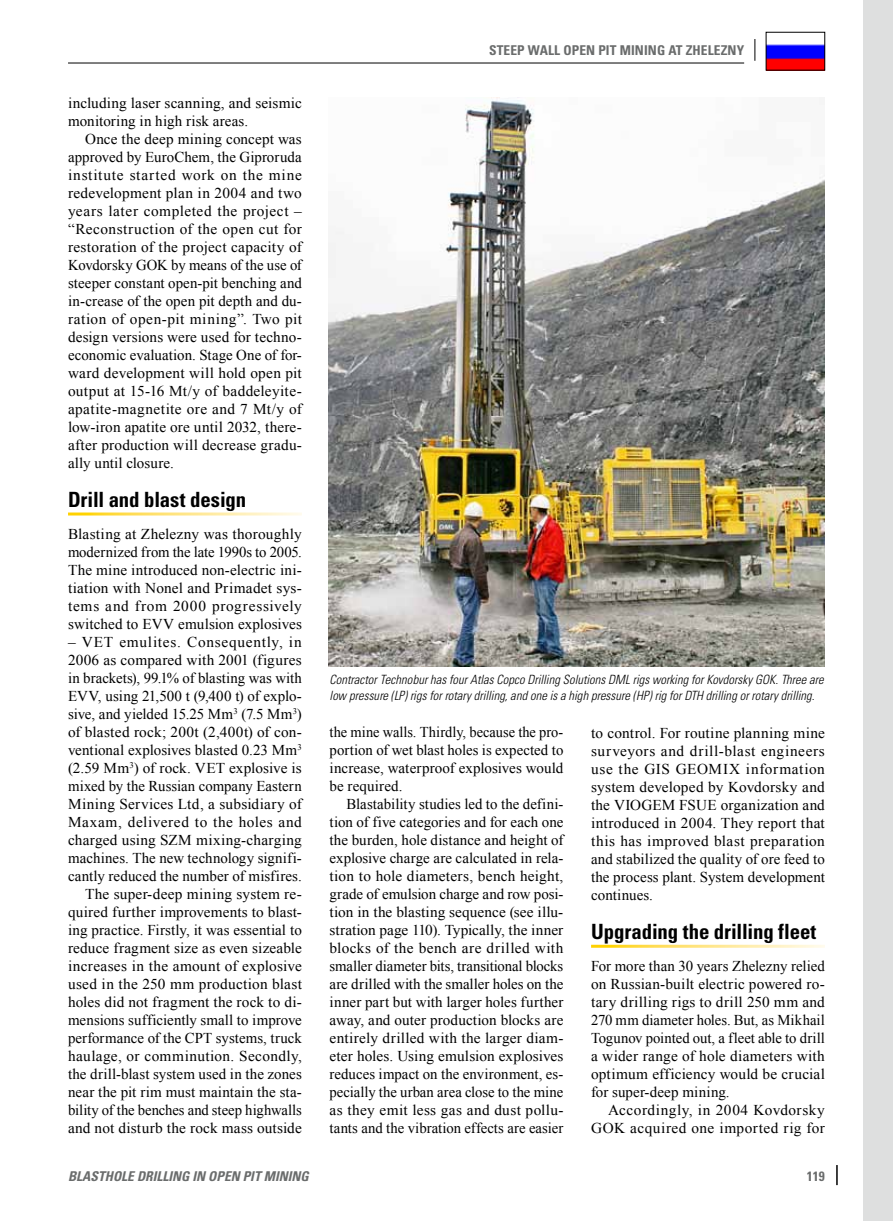
<style>
.page{position:relative;width:893px;height:1221px;background:#fff}
.page>*{position:absolute;margin:0;border:0;box-sizing:border-box;transform-origin:0 0}
.t1{font:700 condensed 21px "Univers";letter-spacing:-.005em;color:#000}
.t2{font:15px/18px "Times New Roman";letter-spacing:.01em;color:#000;text-align:justify}
.t3{font:15px/18px "Times New Roman";letter-spacing:.01em;color:#000;text-align:justify;scale:.96 1}
.t4{font:15px/18px "Times New Roman";letter-spacing:.03em;color:#000;text-align:right}
.t5{font:700 condensed 13.5px "Univers";letter-spacing:.005em;color:#6a6c6c}
.t6{font:italic 700 condensed 13.5px "Univers";color:#6a6c6c}
.t7{font:italic 300 condensed 12.75px/16.5px "Univers";letter-spacing:.005em;color:#000}
</style>
<div class="page">
<hr style="left:68px;top:63px;width:676px;height:1px;background:#000">
<svg style="left:754px;top:39px;width:1px;height:22px"></svg>
<svg style="left:837px;top:1165px;width:1px;height:19px"></svg>
<img style="left:768px;top:44px;width:55px;height:24px">
<div style="left:863px;top:0;width:30px;height:1220px;background:#dedfdf"></div>
<img style="left:329px;top:98px;width:496px;height:568px">
<p class="t2" style="left:68px;top:93px;width:235px">including laser scanning, and seismic monitoring in high risk areas.</p>
<p class="t2" style="left:68px;top:129px;width:235px;text-indent:17px">Once the deep mining concept was approved by EuroChem, the Giproruda institute started work on the mine redevelopment plan in 2004 and two years later completed the project – “Reconstruction of the open cut for restoration of the project capacity of Kovdorsky GOK by means of the use of steeper constant open-pit benching and in-crease of the open pit depth and du&shy;ration of open-pit mining”. Two pit design versions were used for techno&shy;economic evaluation. Stage One of for&shy;ward development will hold open pit output at 15-16 Mt/y of baddeleyite&shy;apatite-magnetite ore and 7 Mt/y of low-iron apatite ore until 2032, there&shy;after production will decrease gradu&shy;ally until closure.</p>
<h1 class="t1" style="left:68px;top:486px;width:180px">Drill and blast design</h1>
<p class="t2" style="left:68px;top:525px;width:235px">Blasting at Zhelezny was thoroughly modernized from the late 1990s to 2005.<br>The mine introduced non-electric ini&shy;tiation with Nonel and Primadet sys&shy;tems and from 2000 progressively switched to EVV emulsion explosives</p>
<p class="t2" style="left:68px;top:633px;width:235px;text-align:right">– VET emulites. Consequently, in 2006 as compared with 2001 (figures in brackets), 99.1% of blasting was with EVV, using 21,500 t (9,400 t) of explo&shy;sive, and yielded 15.25 Mm<sup>3</sup> (7.5 Mm<sup>3</sup>) of blasted rock; 200t (2,400t) of con&shy;ventional explosives blasted 0.23 Mm<sup>3 </sup>(2.59 Mm<sup>3</sup>) of rock. VET explosive is mixed by the Russian company Eastern Mining Services Ltd, a subsidiary of Maxam, delivered to the holes and charged using SZM mixing-charging machines. The new technology signifi&shy;cantly reduced the number of misfires.<br>The super-deep mining system re&shy;quired further improvements to blast&shy;ing practice. Firstly, it was essential to reduce fragment size as even sizeable increases in the amount of explosive used in the 250 mm production blast holes did not fragment the rock to di&shy;mensions sufficiently small to improve performance of the CPT systems, truck haulage, or comminution. Secondly, the drill-blast system used in the zones near the pit rim must maintain the sta&shy;bility of the benches and steep highwalls and not disturb the rock mass outside</p>
<p class="t5" style="left:489px;top:42px;width:8px">Steep</p>
<p class="t5" style="left:528px;top:42px;width:218px">Wall Open Pit Mining at Zhelezny</p>
<p class="t7" style="left:330px;top:671px;width:496px">Contractor Technobur has four Atlas Copco Drilling Solutions DML rigs working for Kovdorsky GOK. Three are low pressure (LP) rigs for rotary drilling, and one is a high pressure (HP) rig for DTH drilling or rotary drilling.</p>
<p class="t3" style="left:330px;top:722px;width:245px">the mine walls. Thirdly, because the pro&shy;portion of wet blast holes is expected to increase, waterproof explosives would be required.</p>
<p class="t2" style="left:330px;top:794px;width:235px;text-indent:17px">Blastability studies led to the defini&shy;tion of five categories and for each one the burden, hole distance and height of explosive charge are calculated in rela&shy;tion to hole diameters, bench height, grade of emulsion charge and row posi&shy;tion in the blasting sequence (see illu&shy;stration page 110). Typically, the inner blocks of the bench are drilled with smaller diameter bits, transitional blocks are drilled with the smaller holes on the inner part but with larger holes further away, and outer production blocks are entirely drilled with the larger diam&shy;eter holes. Using emulsion explosives reduces impact on the environment, es&shy;pecially the urban area close to the mine as they emit less gas and dust pollu&shy;tants and the vibration effects are easier</p>
<p class="t2" style="left:591px;top:723px;width:235px">to control. For routine planning mine surveyors and drill-blast engineers use the GIS GEOMIX information system developed by Kovdorsky and the VIOGEM FSUE organization and introduced in 2004. They report that this has improved blast preparation and stabilized the quality of ore feed to the process plant. System development continues.</p>
<h1 class="t1" style="left:591px;top:918px;width:227px">Upgrading the drilling fleet</h1>
<p class="t2" style="left:591px;top:957px;width:235px">For more than 30 years Zhelezny relied on Russian-built electric powered ro&shy;tary drilling rigs to drill 250 mm and 270 mm diameter holes. But, as Mikhail Togunov pointed out, a fleet able to drill a wider range of hole diameters with optimum efficiency would be crucial for super-deep mining.</p>
<p class="t4" style="left:591px;top:1101px;width:235px">Accordingly, in 2004 Kovdorsky<br>GOK acquired one imported rig for</p>
<p class="t6" style="left:68px;top:1167px;width:242px">BLASTHOLE DRILLING IN OPEN PIT MINING</p>
<p class="t5" style="left:807px;top:1167px;width:19px">119</p>
</div>
